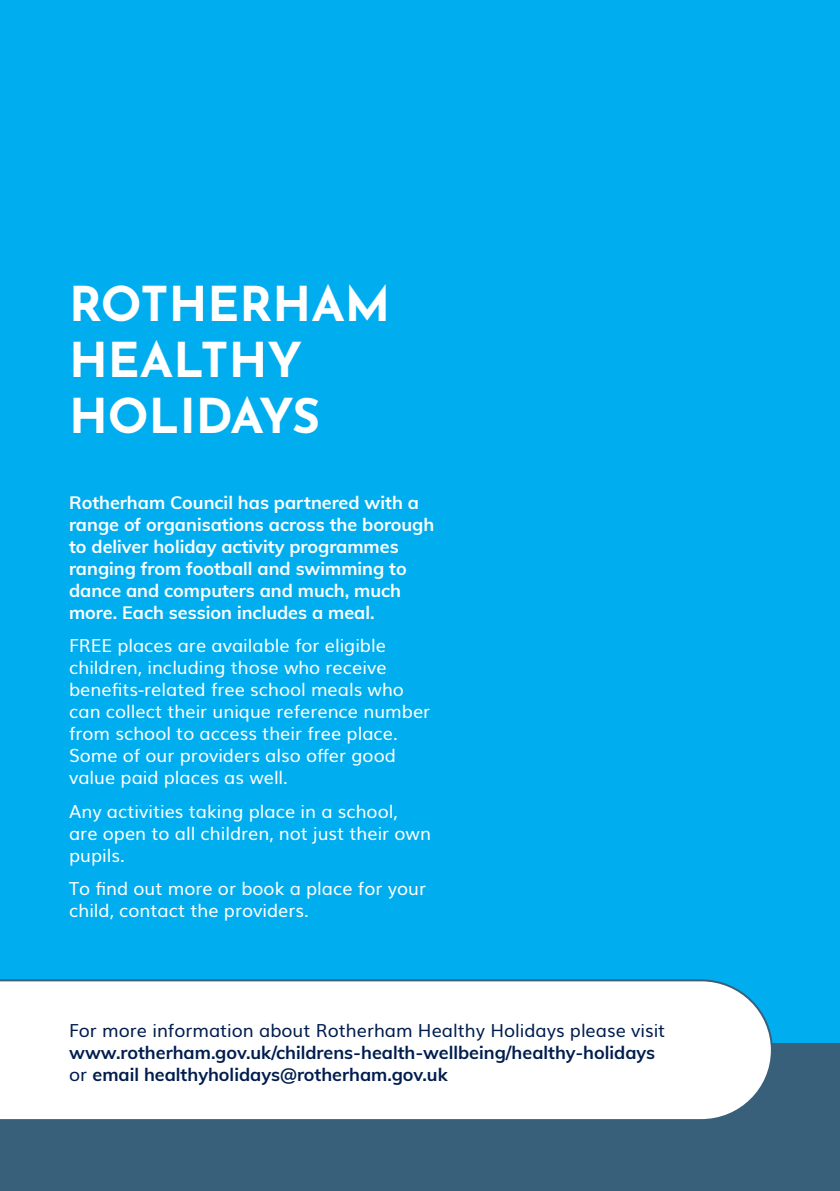
<style>
.page{position:relative;width:840px;height:1191px;background:#fff}
.page>*{position:absolute;margin:0;border:0;box-sizing:border-box;transform-origin:0 0}
.t1{font:700 48px/56px "Josefin Sans";color:#fff}
.t2{font:18px/22px "Muli";color:#fff}
.t3{font:700 18px/22px "Muli";color:#fff}
.t4{font:700 18px/22px "Muli";color:#001d4e}
.t5{font:18px "Muli";color:#001d4e}
.s1{font-weight:400}
</style>
<div class="page">
<div style="left:0;top:0;width:839px;height:1191px;background:#00aeef"></div>
<div style="left:0;top:1044px;width:839px;height:147px;background:#38607a"></div>
<div style="left:0;top:979px;width:773px;height:141px;background:#fff"></div>
<h1 class="t1" style="left:69px;top:269px;width:323px">ROTHERHAM<br>HEALTHY<br>HOLIDAYS</h1>
<p class="t3" style="left:69px;top:490px;width:366px">Rotherham Council has partnered with a range of organisations across the borough to deliver holiday activity programmes ranging from football and swimming to dance and computers and much, much more. Each session includes a meal.</p>
<p class="t2" style="left:69px;top:633px;width:362px">FREE places are available for eligible children, including those who receive benefits-related free school meals who can collect their unique reference number from school to access their free place.<br>Some of our providers also offer good value paid places as well.</p>
<p class="t2" style="left:69px;top:798px;width:363px">Any activities taking place in a school,<br>are open to all children, not just their own pupils.</p>
<p class="t2" style="left:69px;top:876px;width:358px">To find out more or book a place for your child, contact the providers.</p>
<p class="t5" style="left:69px;top:1016px;width:597px">For more information about Rotherham Healthy Holidays please visit</p>
<p class="t4" style="left:69px;top:1041px;width:587px">www.rotherham.gov.uk/childrens-health-wellbeing/healthy-holidays <span class="s1">or</span> email healthyholidays@rotherham.gov.uk</p>
</div>
